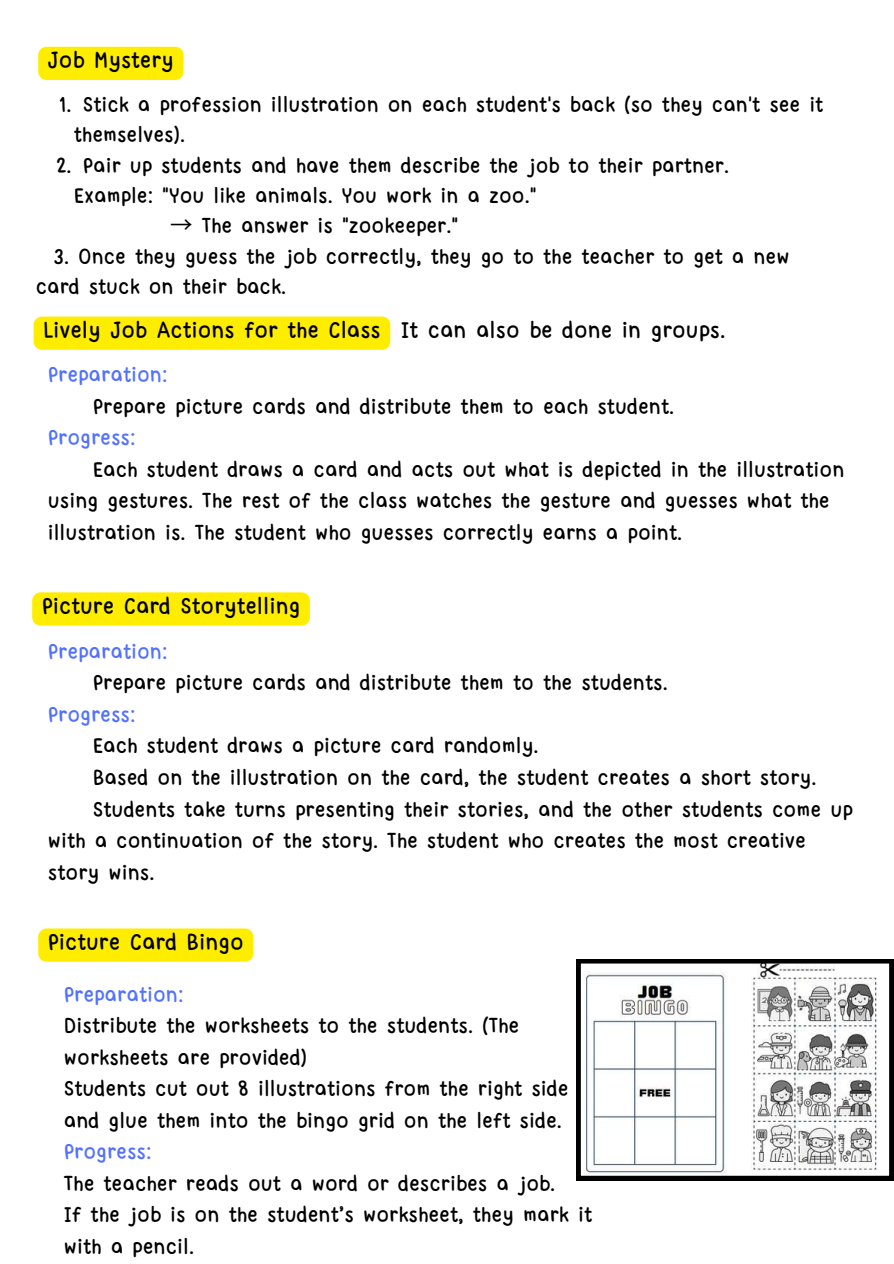
<style>
.page{position:relative;width:894px;height:1264px;background:#fff}
.page>*{position:absolute;margin:0;border:0;box-sizing:border-box;transform-origin:0 0}
.t1{font:24px "Yvesyvesdrawing";color:#000}
.t2{font:22.5px/31.5px "Yvesyvesdrawing";color:#000}
.t3{font:22.5px "Yvesyvesdrawing";color:#5271ff}
.t4{font:22.35px/30.3px "Yvesyvesdrawing";color:#000}
.s1{font-family:"Noto Sans CJ Ksc"}
</style>
<div class="page">
<div style="left:38px;top:47px;width:145px;height:33px;background:#ffed00"></div>
<div style="left:34px;top:316px;width:356px;height:34px;background:#ffed00"></div>
<div style="left:32px;top:592px;width:278px;height:33px;background:#ffed00"></div>
<div style="left:38px;top:928px;width:215px;height:33px;background:#ffed00"></div>
<svg style="left:576px;top:959px;width:317px;height:221px"></svg>
<p class="t1" style="left:48px;top:50px;width:127px">Job Mystery</p>
<p class="t4" style="left:74px;top:91px;width:750px;text-indent:9px">Stick a profession illustration on each student's back (so they can't see it themselves).</p>
<p class="t4" style="left:59px;top:91px;width:14px">1.</p>
<p class="t4" style="left:74px;top:152px;width:656px;text-indent:9px">Pair up students and have them describe the job to their partner.<br>Example: "You like animals. You work in a zoo."</p>
<p class="t4" style="left:56px;top:152px;width:17px">2.</p>
<p class="t4" style="left:170px;top:212px;width:289px"><span class="s1">→</span> The answer is "zookeeper."</p>
<p class="t4" style="left:36px;top:243px;width:755px;text-indent:18px">3. Once they guess the job correctly, they go to the teacher to get a new card stuck on their back.</p>
<p class="t1" style="left:43px;top:320px;width:339px">Lively Job Actions for the Class</p>
<p class="t3" style="left:48px;top:365px;width:121px">Preparation:</p>
<p class="t2" style="left:93px;top:392px;width:582px">Prepare picture cards and distribute them to each student.</p>
<p class="t3" style="left:48px;top:428px;width:89px">Progress:</p>
<p class="t2" style="left:48px;top:455px;width:798px;text-indent:45px">Each student draws a card and acts out what is depicted in the illustration using gestures. The rest of the class watches the gesture and guesses what the illustration is. The student who guesses correctly earns a point.</p>
<p class="t1" style="left:400px;top:320px;width:326px">It can also be done in groups.</p>
<p class="t1" style="left:42px;top:596px;width:260px">Picture Card Storytelling</p>
<p class="t3" style="left:48px;top:642px;width:121px">Preparation:</p>
<p class="t2" style="left:93px;top:669px;width:576px">Prepare picture cards and distribute them to the students.</p>
<p class="t3" style="left:48px;top:705px;width:89px">Progress:</p>
<p class="t2" style="left:93px;top:732px;width:447px">Each student draws a picture card randomly.</p>
<p class="t2" style="left:93px;top:763px;width:725px">Based on the illustration on the card, the student creates a short story.</p>
<p class="t2" style="left:93px;top:795px;width:761px">Students take turns presenting their stories, and the other students come up</p>
<p class="t2" style="left:48px;top:826px;width:759px">with a continuation of the story. The student who creates the most creative</p>
<p class="t2" style="left:48px;top:858px;width:108px">story wins.</p>
<p class="t1" style="left:48px;top:932px;width:197px">Picture Card Bingo</p>
<p class="t3" style="left:64px;top:984px;width:121px">Preparation:</p>
<p class="t2" style="left:64px;top:1011px;width:506px">Distribute the worksheets to the students. (The worksheets are provided)<br>Students cut out 8 illustrations from the right side and glue them into the bingo grid on the left side.</p>
<p class="t3" style="left:64px;top:1142px;width:89px">Progress:</p>
<p class="t2" style="left:64px;top:1169px;width:529px">The teacher reads out a word or describes a job.<br>If the job is on the student’s worksheet, they mark it with a pencil.</p>
</div>
